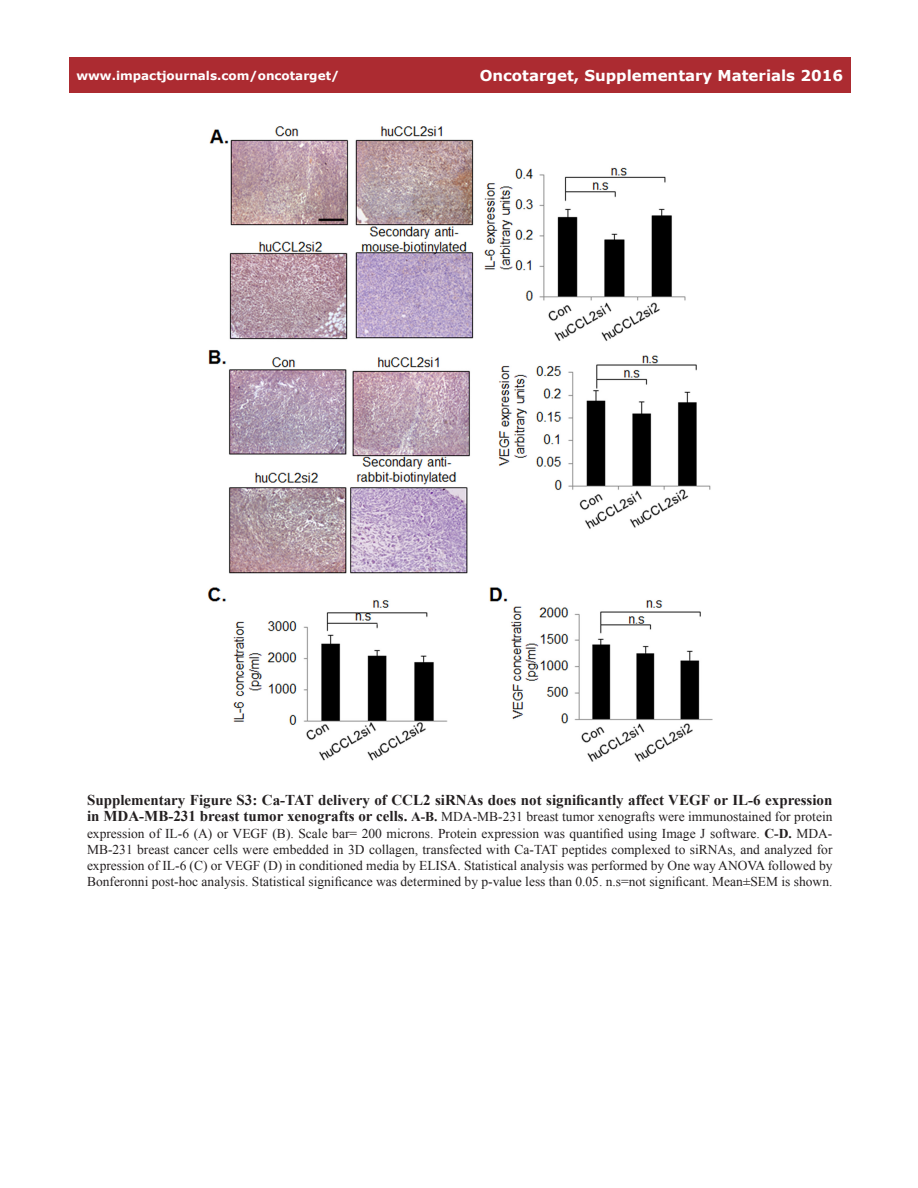
<style>
.page{position:relative;width:918px;height:1188px;background:#fff}
.page>*{position:absolute;margin:0;border:0;box-sizing:border-box;transform-origin:0 0}
.figuretext{font:700 15px "Times New Roman";color:#231f20}
.t1{font:700 15px "Verdana";color:#fff}
.figuretext-2{font:13.5px/16.2px "Times New Roman";color:#231f20;text-align:justify}
.t2{font:700 12px "Verdana";color:#fff}
.s1{font-weight:700;font-size:15px}
.s2{font-weight:700}
</style>
<div class="page">
<div style="left:69px;top:57px;width:781px;height:36px;background:#ac2b31"></div>
<img style="left:207px;top:127px;width:505px;height:634px">
<p class="t2" style="left:76px;top:67px;width:264px">www.impactjournals.com/oncotarget/</p>
<p class="t1" style="left:480px;top:65px;width:365px">Oncotarget, Supplementary Materials 2016</p>
<p class="figuretext" style="left:87px;top:790px;width:747px">Supplementary Figure S3: Ca-TAT delivery of CCL2 siRNAs does not significantly affect VEGF or IL-6 expression</p>
<p class="figuretext-2" style="left:87px;top:809px;width:747px"><span class="s1">in MDA-MB-231 breast tumor xenografts or cells.</span> <span class="s2">A-B.</span> MDA-MB-231 breast tumor xenografts were immunostained for protein expression of IL-6 (A) or VEGF (B). Scale bar= 200 microns. Protein expression was quantified using Image J software. <span class="s2">C-D.</span> MDA-MB-231 breast cancer cells were embedded in 3D collagen, transfected with Ca-TAT peptides complexed to siRNAs, and analyzed for expression of IL-6 (C) or VEGF (D) in conditioned media by ELISA. Statistical analysis was performed by One way ANOVA followed by Bonferonni post-hoc analysis. Statistical significance was determined by p-value less than 0.05. n.s=not significant. Mean±SEM is shown.</p>
</div>
